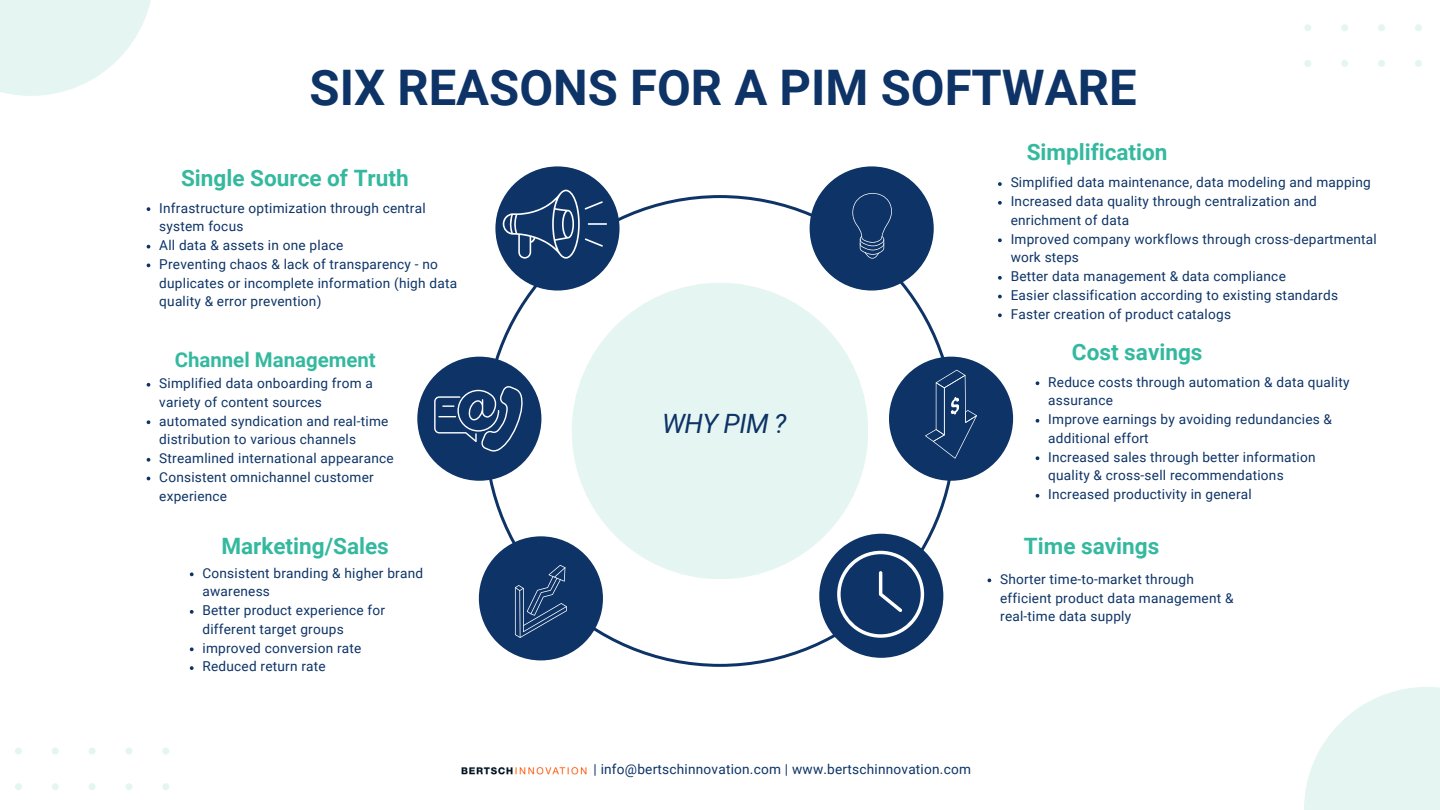
<style>
.page{position:relative;width:1440px;height:810px;background:#fff}
.page>*{position:absolute;margin:0;border:0;box-sizing:border-box;transform-origin:0 0}
.t1{font:700 49px "Roboto";color:#0d3367}
.t2{font:italic 26.6px "Roboto";letter-spacing:-.02em;color:#0d3367}
.t3{font:700 22.6px "Roboto";color:#34b99f}
.t4{font:700 20.4px "Roboto";color:#34b99f}
.t5{font:13.6px/18.8px "Roboto";letter-spacing:.015em;color:#0d3367}
</style>
<div class="page">
<div style="left:889px;top:357px;width:124px;height:124px;background:#0d3367;border-radius:50%"></div>
<svg style="left:484px;top:195px;width:472px;height:472px"></svg>
<div style="left:495px;top:166px;width:125px;height:125px;background:#0d3367;border-radius:50%"></div>
<svg style="left:925px;top:370px;width:52px;height:89px"></svg>
<div style="left:417px;top:357px;width:124px;height:124px;background:#0d3367;border-radius:50%"></div>
<div style="left:479px;top:536px;width:124px;height:124px;background:#0d3367;border-radius:50%"></div>
<div style="left:810px;top:166px;width:124px;height:125px;background:#0d3367;border-radius:50%"></div>
<div style="left:819px;top:534px;width:124px;height:124px;background:#0d3367;border-radius:50%"></div>
<svg style="left:852px;top:193px;width:40px;height:66px"></svg>
<svg style="left:0;top:0;width:151px;height:96px;fill:#e5f6f2"></svg>
<svg style="left:1304px;top:687px;width:136px;height:123px;fill:#e5f6f2"></svg>
<svg style="left:1304px;top:24px;width:118px;height:43px"></svg>
<svg style="left:15px;top:748px;width:154px;height:42px"></svg>
<svg style="left:837px;top:551px;width:87px;height:87px"></svg>
<svg style="left:503px;top:190px;width:104px;height:69px"></svg>
<svg style="left:434px;top:386px;width:89px;height:66px"></svg>
<svg style="left:515px;top:565px;width:52px;height:73px"></svg>
<svg style="left:147px;top:383px;width:3px;height:4px"></svg>
<svg style="left:147px;top:420px;width:3px;height:4px"></svg>
<svg style="left:147px;top:458px;width:3px;height:4px"></svg>
<svg style="left:190px;top:572px;width:4px;height:4px"></svg>
<svg style="left:190px;top:610px;width:4px;height:4px"></svg>
<svg style="left:190px;top:647px;width:4px;height:4px"></svg>
<svg style="left:190px;top:666px;width:4px;height:4px"></svg>
<svg style="left:998px;top:182px;width:4px;height:4px"></svg>
<svg style="left:998px;top:201px;width:4px;height:4px"></svg>
<svg style="left:998px;top:238px;width:4px;height:4px"></svg>
<svg style="left:998px;top:276px;width:4px;height:4px"></svg>
<svg style="left:998px;top:295px;width:4px;height:3px"></svg>
<svg style="left:998px;top:313px;width:4px;height:4px"></svg>
<svg style="left:1036px;top:381px;width:3px;height:4px"></svg>
<svg style="left:1036px;top:419px;width:3px;height:4px"></svg>
<svg style="left:1036px;top:456px;width:3px;height:4px"></svg>
<svg style="left:1036px;top:494px;width:3px;height:4px"></svg>
<svg style="left:147px;top:207px;width:3px;height:4px"></svg>
<svg style="left:147px;top:245px;width:3px;height:4px"></svg>
<img style="left:461px;top:767px;width:126px;height:8px">
<h1 class="t1" style="left:310px;top:59px;width:829px">SIX REASONS FOR A PIM SOFTWARE</h1>
<p class="t3" style="left:181px;top:165px;width:229px">Single Source of Truth</p>
<p class="t5" style="left:159px;top:198px;width:268px">Infrastructure optimization through central system focus</p>
<p class="t5" style="left:159px;top:236px;width:185px">All data &amp; assets in one place</p>
<h3 class="t5" style="left:159px;top:255px;width:299px">Preventing chaos &amp; lack of transparency - no duplicates or incomplete information (high data quality &amp; error prevention)</h3>
<h3 class="t4" style="left:175px;top:348px;width:203px">Channel Management</h3>
<h3 class="t5" style="left:159px;top:374px;width:215px">Simplified data onboarding from a variety of content sources</h3>
<p class="t5" style="left:159px;top:412px;width:231px">automated syndication and real-time distribution to various channels</p>
<p class="t5" style="left:159px;top:449px;width:236px">Streamlined international appearance</p>
<p class="t5" style="left:159px;top:468px;width:216px">Consistent omnichannel customer experience</p>
<p class="t3" style="left:221px;top:533px;width:169px">Marketing/Sales</p>
<p class="t5" style="left:202px;top:564px;width:222px">Consistent branding &amp; higher brand awareness</p>
<p class="t5" style="left:202px;top:601px;width:184px">Better product experience for different target groups</p>
<p class="t5" style="left:202px;top:639px;width:160px">improved conversion rate</p>
<p class="t5" style="left:202px;top:657px;width:125px">Reduced return rate</p>
<p class="t2" style="left:662px;top:409px;width:126px">WHY PIM ?</p>
<h2 class="t3" style="left:1027px;top:139px;width:142px">Simplification</h2>
<p class="t5" style="left:1011px;top:173px;width:362px">Simplified data maintenance, data modeling and mapping</p>
<p class="t5" style="left:1011px;top:192px;width:308px">Increased data quality through centralization and enrichment of data</p>
<p class="t5" style="left:1011px;top:230px;width:368px">Improved company workflows through cross-departmental work steps</p>
<p class="t5" style="left:1011px;top:267px;width:277px">Better data management &amp; data compliance</p>
<h3 class="t5" style="left:1011px;top:286px;width:329px">Easier classification according to existing standards</h3>
<h3 class="t5" style="left:1011px;top:305px;width:222px">Faster creation of product catalogs</h3>
<p class="t3" style="left:1072px;top:339px;width:132px">Cost savings</p>
<p class="t5" style="left:1048px;top:373px;width:303px">Reduce costs through automation &amp; data quality assurance</p>
<p class="t5" style="left:1048px;top:410px;width:285px">Improve earnings by avoiding redundancies &amp; additional effort</p>
<p class="t5" style="left:1048px;top:448px;width:269px">Increased sales through better information quality &amp; cross-sell recommendations</p>
<p class="t5" style="left:1048px;top:485px;width:205px">Increased productivity in general</p>
<p class="t3" style="left:1024px;top:533px;width:137px">Time savings</p>
<p class="t5" style="left:1000px;top:570px;width:235px">Shorter time-to-market through efficient product data management &amp; real-time data supply</p>
<p class="t5" style="left:594px;top:760px;width:379px">| info@bertschinnovation.com | www.bertschinnovation.com</p>
</div>
